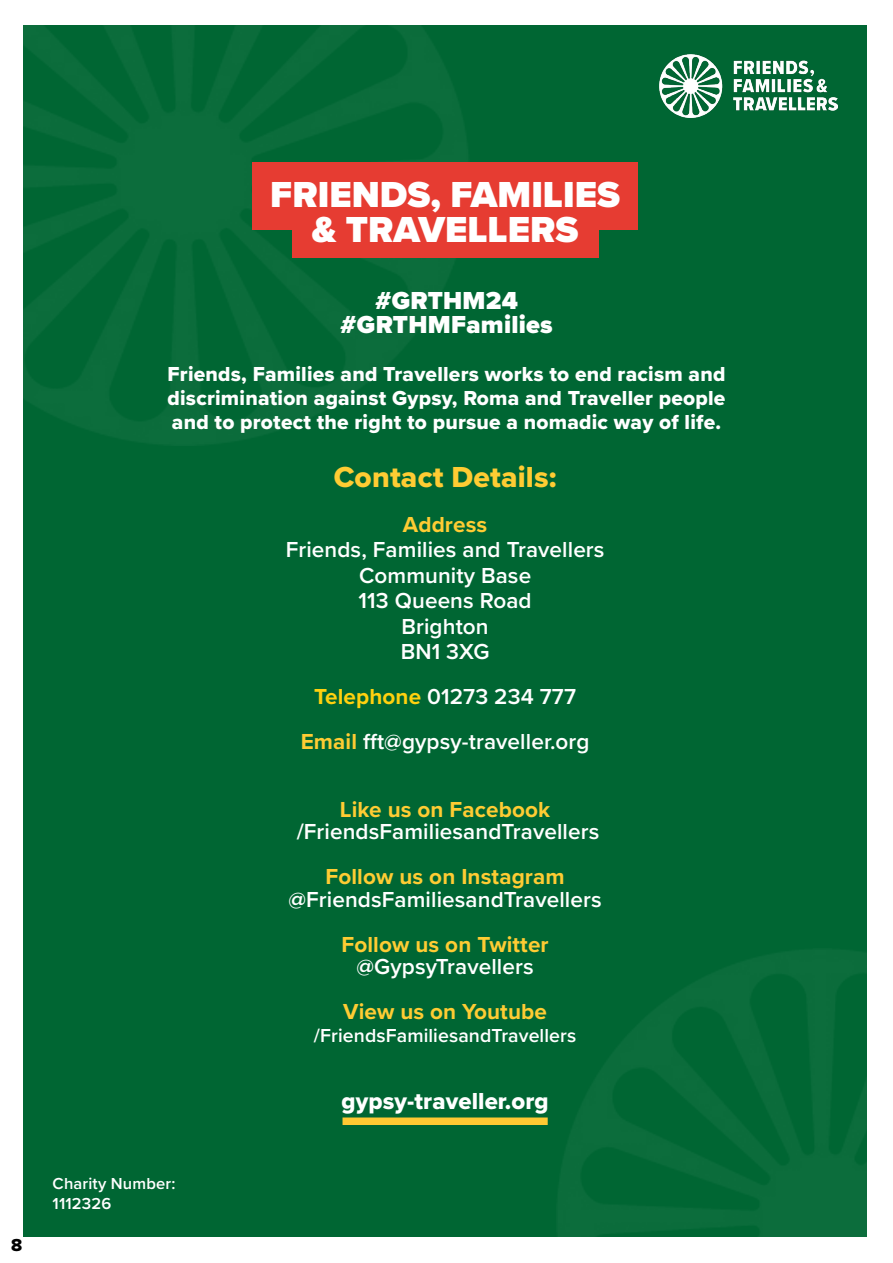
<style>
.page{position:relative;width:893px;height:1263px;background:#fff}
.page>*{position:absolute;margin:0;border:0;box-sizing:border-box;transform-origin:0 0}
.t1{font:900 37.5px/34.5px "Proxima Nova";color:#fff;text-align:center}
.t2{font:30px "Proxima Nova Extrabld";letter-spacing:.005em;color:#fc3}
.t3{font:900 25.5px/24px "Proxima Nova";letter-spacing:.01em;color:#fff;text-align:center}
.t4{font:24px "Proxima Nova Extrabld";letter-spacing:.005em;color:#fff}
.t5{font:600 22.5px/25.5px "Proxima Nova";letter-spacing:.005em;color:#fff;text-align:center}
.t6{font:700 22.5px "Proxima Nova";letter-spacing:.005em;color:#fc3}
.t7{font:21px/24px "Proxima Nova Extrabld";letter-spacing:.01em;color:#fff;text-align:justify}
.t8{font:600 19.5px "Proxima Nova";letter-spacing:.005em;color:#fff}
.t9{font:18px "Proxima Nova Extrabld";color:#000}
.t10{font:600 16.5px/19.8px "Proxima Nova";letter-spacing:.01em;color:#fff}
.s1{font-weight:700;color:#ffd10f}
.s2{font-weight:700;color:#fc3}
</style>
<div class="page">
<div style="left:23px;top:25px;width:844px;height:1213px;background:#063"></div>
<img style="left:23px;top:25px;width:447px;height:419px">
<div style="left:0;top:1237px;width:893px;height:26px;background:#fff"></div>
<div style="left:342px;top:1117px;width:206px;height:8px;background:#ffc933"></div>
<img style="left:660px;top:55px;width:178px;height:63px">
<div style="left:252px;top:163px;width:386px;height:67px;background:#e63c32"></div>
<div style="left:292px;top:190px;width:307px;height:67px;background:#e63c32"></div>
<img style="left:558px;top:950px;width:309px;height:287px">
<p class="t9" style="left:11px;top:1232px;width:13px">8</p>
<p class="t1" style="left:270px;top:177px;width:351px">FRIENDS, FAMILIES &amp; TRAVELLERS</p>
<h2 class="t3" style="left:340px;top:288px;width:214px">#GRTHM24 #GRTHMFamilies</h2>
<p class="t7" style="left:168px;top:361px;width:559px">Friends, Families and Travellers works to end racism and discrimination against Gypsy, Roma and Traveller people and to protect the right to pursue a nomadic way of life.</p>
<h2 class="t2" style="left:334px;top:454px;width:224px">Contact Details:</h2>
<h3 class="t6" style="left:403px;top:507px;width:86px">Address</h3>
<p class="t5" style="left:286px;top:536px;width:320px">Friends, Families and Travellers<br>Community Base<br>113 Queens Road<br>Brighton<br>BN1 3XG</p>
<p class="t5" style="left:314px;top:683px;width:263px"><span class="s1">Telephone</span> 01273 234 777</p>
<p class="t5" style="left:301px;top:728px;width:290px"><span class="s2">Email</span> ft@gypsy-traveller.org</p>
<h3 class="t6" style="left:340px;top:792px;width:212px">Like us on Facebook</h3>
<p class="t5" style="left:297px;top:818px;width:304px">/FriendsFamiliesandTravellers</p>
<h3 class="t6" style="left:325px;top:860px;width:241px">Follow us on Instagram</h3>
<p class="t5" style="left:288px;top:886px;width:315px">@FriendsFamiliesandTravellers</p>
<h3 class="t6" style="left:341px;top:927px;width:209px">Follow us on Twitter</h3>
<p class="t5" style="left:356px;top:953px;width:179px">@GypsyTravellers</p>
<h3 class="t6" style="left:343px;top:995px;width:205px">View us on Youtube</h3>
<p class="t8" style="left:314px;top:1021px;width:264px">/FriendsFamiliesandTravellers</p>
<p class="t10" style="left:53px;top:1173px;width:124px">Charity Number:<br>1112326</p>
<p class="t4" style="left:341px;top:1083px;width:209px">gypsy-traveller.org</p>
</div>
